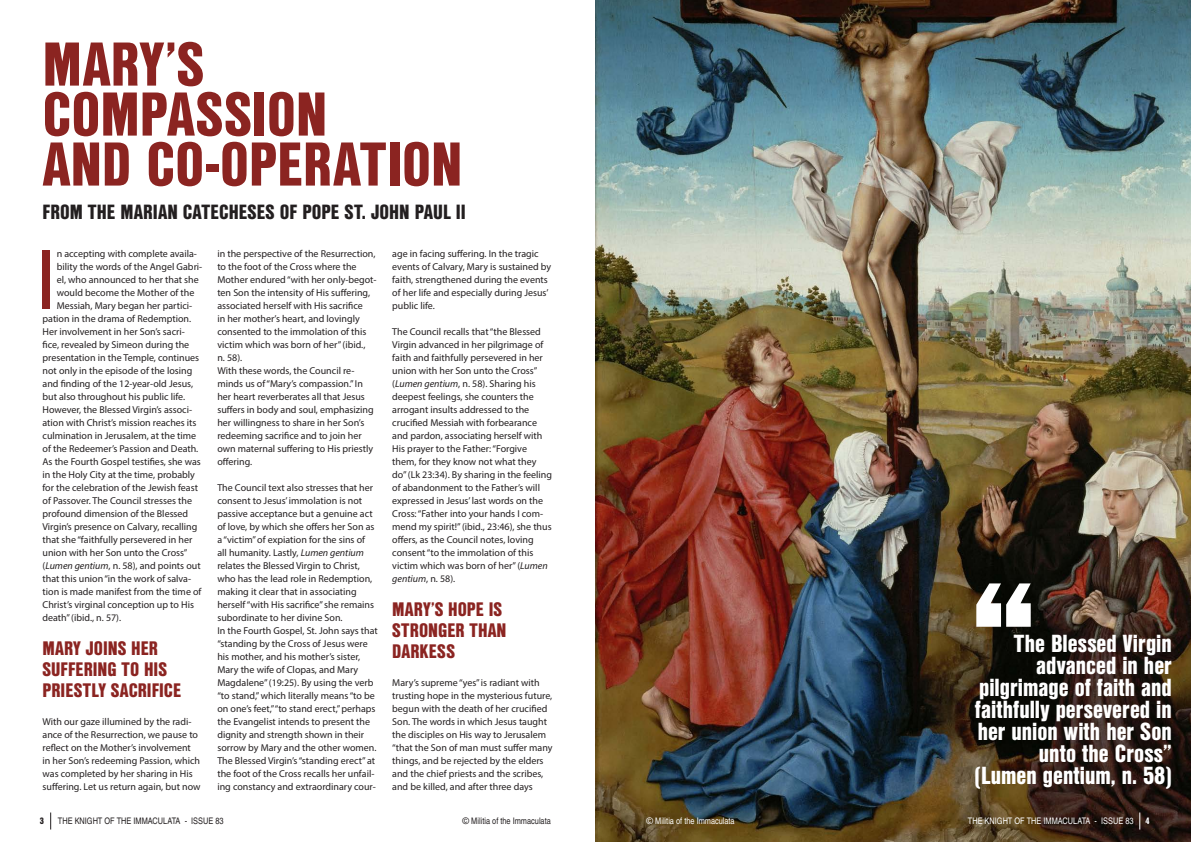
<style>
.page{position:relative;width:1191px;height:842px;background:#fff}
.page>*{position:absolute;margin:0;border:0;box-sizing:border-box;transform-origin:0 0}
.Body_DROP_CAP{font:87.2px "Myriad Pro";color:#8b2421}
.BLACK_TITLE_CAPS{font:900 60px/50px "Nimbus San Con L";color:#8b2421}
.White_quote_right{font:900 24px/22px "Nimbus San Con L";color:#fff;text-align:right}
.BLACK_TITLE_CAPS-2{font:900 20px "Nimbus San Con L";color:#231f20}
.BLACK_TITLE_CAPS-3{font:900 19px/21px "Nimbus San Con L";color:#8b2421}
.Body{font:10px/13px "Myriad Pro";color:#231f20}
.Body_DROP_CAP-2{font:10px "Myriad Pro";color:#231f20}
.t1{font:9px "Nimbus San Con L";color:#231f20}
.t2{font:9px "Nimbus San Con L";color:#fff}
.Right_page_number{font:900 9px "Nimbus San Con L";color:#231f20}
.Right_page_number-2{font:900 9px "Nimbus San Con L";color:#fff}
.s1{font-style:italic}
</style>
<div class="page">
<img style="left:595px;top:0;width:596px;height:842px">
<svg style="left:1139px;top:812px;width:1px;height:17px"></svg>
<svg style="left:50px;top:812px;width:1px;height:17px"></svg>
<svg style="left:976px;top:583px;width:54px;height:44px"></svg>
<p class="BLACK_TITLE_CAPS" style="left:43px;top:37px;width:286px">MARY’S<br>COMPASSION</p>
<p class="BLACK_TITLE_CAPS" style="left:43px;top:137px;width:421px">AND CO-OPERATION</p>
<p class="BLACK_TITLE_CAPS-2" style="left:43px;top:197px;width:425px">FROM THE MARIAN CATECHESES OF POPE ST. JOHN PAUL II</p>
<p class="Body_DROP_CAP" style="left:36px;top:226px;width:22px">I</p>
<p class="Body_DROP_CAP-2" style="left:57px;top:247px;width:142px">n accepting with complete availa-</p>
<p class="Body_DROP_CAP-2" style="left:57px;top:260px;width:147px">bility the words of the Angel Gabri-</p>
<p class="Body_DROP_CAP-2" style="left:57px;top:273px;width:144px">el, who announced to her that she</p>
<p class="Body_DROP_CAP-2" style="left:57px;top:286px;width:139px">would become the Mother of the</p>
<p class="Body_DROP_CAP-2" style="left:57px;top:299px;width:137px">Messiah, Mary began her partici-</p>
<p class="Body_DROP_CAP-2" style="left:43px;top:312px;width:150px">pation in the drama of Redemption.</p>
<p class="Body_DROP_CAP-2" style="left:43px;top:325px;width:144px">Her involvement in her Son’s sacri-</p>
<p class="Body_DROP_CAP-2" style="left:43px;top:338px;width:148px">fice, revealed by Simeon during the</p>
<p class="Body_DROP_CAP-2" style="left:43px;top:351px;width:158px">presentation in the Temple, continues</p>
<p class="Body_DROP_CAP-2" style="left:43px;top:364px;width:151px">not only in the episode of the losing</p>
<p class="Body_DROP_CAP-2" style="left:43px;top:377px;width:152px">and finding of the 12-year-old Jesus,</p>
<p class="Body_DROP_CAP-2" style="left:43px;top:390px;width:144px">but also throughout his public life.</p>
<p class="Body_DROP_CAP-2" style="left:43px;top:403px;width:151px">However, the Blessed Virgin’s associ-</p>
<p class="Body_DROP_CAP-2" style="left:43px;top:416px;width:156px">ation with Christ’s mission reaches its</p>
<p class="Body_DROP_CAP-2" style="left:43px;top:429px;width:155px">culmination in Jerusalem, at the time</p>
<p class="Body_DROP_CAP-2" style="left:43px;top:442px;width:157px">of the Redeemer’s Passion and Death.</p>
<p class="Body_DROP_CAP-2" style="left:43px;top:455px;width:160px">As the Fourth Gospel testifies, she was</p>
<p class="Body_DROP_CAP-2" style="left:43px;top:468px;width:154px">in the Holy City at the time, probably</p>
<p class="Body_DROP_CAP-2" style="left:43px;top:481px;width:157px">for the celebration of the Jewish feast</p>
<p class="Body_DROP_CAP-2" style="left:43px;top:494px;width:151px">of Passover. The Council stresses the</p>
<p class="Body_DROP_CAP-2" style="left:43px;top:507px;width:147px">profound dimension of the Blessed</p>
<p class="Body_DROP_CAP-2" style="left:43px;top:520px;width:156px">Virgin’s presence on Calvary, recalling</p>
<p class="Body_DROP_CAP-2" style="left:43px;top:533px;width:151px">that she “faithfully persevered in her</p>
<p class="Body_DROP_CAP-2" style="left:43px;top:546px;width:146px">union with her Son unto the Cross”</p>
<p class="Body_DROP_CAP-2" style="left:43px;top:559px;width:160px">(<span class="s1">Lumen gentium</span>, n. 58), and points out</p>
<p class="Body_DROP_CAP-2" style="left:43px;top:572px;width:150px">that this union “in the work of salva-</p>
<p class="Body_DROP_CAP-2" style="left:43px;top:585px;width:160px">tion is made manifest from the time of</p>
<p class="Body_DROP_CAP-2" style="left:43px;top:598px;width:153px">Christ’s virginal conception up to His</p>
<p class="Body_DROP_CAP-2" style="left:43px;top:611px;width:80px">death” (ibid., n. 57).</p>
<p class="BLACK_TITLE_CAPS-3" style="left:43px;top:637px;width:140px">MARY JOINS HER<br>SUFFERING TO HIS<br>PRIESTLY SACRIFICE</p>
<p class="Body" style="left:43px;top:715px;width:159px">With our gaze illumined by the radi&shy;ance of the Resurrection, we pause to reflect on the Mother’s involvement in her Son’s redeeming Passion, which was completed by her sharing in His suffering. Let us return again, but now</p>
<p class="Body" style="left:217px;top:247px;width:161px">in the perspective of the Resurrection, to the foot of the Cross where the Mother endured “with her only-begot&shy;ten Son the intensity of His suffering, associated herself with His sacrifice<br>in her mother’s heart, and lovingly consented to the immolation of this victim which was born of her” (ibid.,<br>n. 58).</p>
<p class="Body" style="left:217px;top:364px;width:158px">With these words, the Council re&shy;minds us of “Mary’s compassion.” In her heart reverberates all that Jesus suffers in body and soul, emphasizing her willingness to share in her Son’s redeeming sacrifice and to join her own maternal suffering to His priestly offering.</p>
<p class="Body" style="left:217px;top:481px;width:159px">The Council text also stresses that her consent to Jesus’ immolation is not passive acceptance but a genuine act of love, by which she offers her Son as a “victim” of expiation for the sins of all humanity. Lastly, <span class="s1">Lumen gentium </span>relates the Blessed Virgin to Christ, who has the lead role in Redemption, making it clear that in associating herself “with His sacrifice” she remains subordinate to her divine Son.</p>
<p class="Body" style="left:217px;top:624px;width:162px">In the Fourth Gospel, St. John says that “standing by the Cross of Jesus were his mother, and his mother’s sister, Mary the wife of Clopas, and Mary Magdalene” (19:25). By using the verb “to stand,” which literally means “to be on one’s feet,” “to stand erect,” perhaps the Evangelist intends to present the dignity and strength shown in their sorrow by Mary and the other women.<br>The Blessed Virgin’s “standing erect” at the foot of the Cross recalls her unfail&shy;ing constancy and extraordinary cour-</p>
<p class="Body" style="left:392px;top:247px;width:160px">age in facing suffering. In the tragic events of Calvary, Mary is sustained by faith, strengthened during the events of her life and especially during Jesus’ public life.</p>
<p class="Body" style="left:392px;top:325px;width:161px">The Council recalls that “the Blessed Virgin advanced in her pilgrimage of faith and faithfully persevered in her union with her Son unto the Cross” (<span class="s1">Lumen gentium</span>, n. 58). Sharing his deepest feelings, she counters the arrogant insults addressed to the crucified Messiah with forbearance and pardon, associating herself with His prayer to the Father: “Forgive them, for they know not what they do” (Lk 23:34). By sharing in the feeling of abandonment to the Father’s will expressed in Jesus’ last words on the Cross: “Father into your hands I com&shy;mend my spirit!” (ibid., 23:46), she thus offers, as the Council notes, loving consent “to the immolation of this victim which was born of her” (<span class="s1">Lumen gentium</span>, n. 58).</p>
<p class="BLACK_TITLE_CAPS-3" style="left:392px;top:598px;width:116px">MARY’S HOPE IS<br>STRONGER THAN<br>DARKESS</p>
<p class="Body" style="left:392px;top:676px;width:162px">Mary’s supreme “yes” is radiant with trusting hope in the mysterious future, begun with the death of her crucified Son. The words in which Jesus taught the disciples on His way to Jerusalem “that the Son of man must suffer many things, and be rejected by the elders and the chief priests and the scribes, and be killed, and after three days</p>
<p class="White_quote_right" style="left:974px;top:631px;width:198px">The Blessed Virgin advanced in her pilgrimage of faith and faithfully persevered in her union with her Son unto the Cross”</p>
<p class="White_quote_right" style="left:974px;top:763px;width:199px">(Lumen gentium, n. 58)</p>
<p class="Right_page_number" style="left:40px;top:814px;width:6px">3</p>
<p class="t1" style="left:58px;top:814px;width:167px">THE KNIGHT OF THE IMMACULATA - ISSUE 83</p>
<p class="t1" style="left:462px;top:814px;width:90px">© Militia of the Immaculata</p>
<p class="t2" style="left:646px;top:814px;width:90px">© Militia of the Immaculata</p>
<p class="t2" style="left:968px;top:814px;width:167px">THE KNIGHT OF THE IMMACULATA - ISSUE 83</p>
<p class="Right_page_number-2" style="left:1145px;top:814px;width:6px">4</p>
</div>
